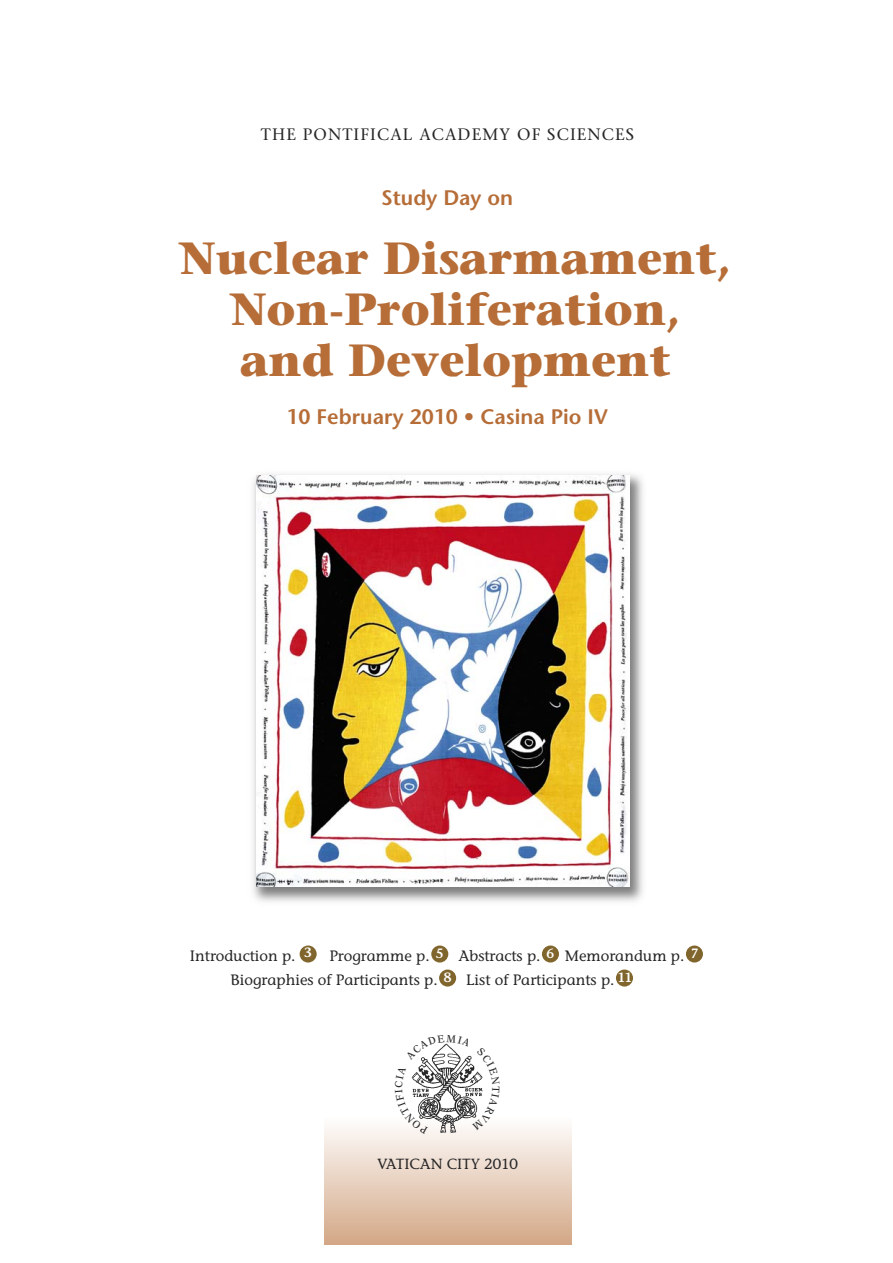
<style>
.page{position:relative;width:893px;height:1263px;background:#fff}
.page>*{position:absolute;margin:0;border:0;box-sizing:border-box;transform-origin:0 0}
.t1{font:700 45px/51px "Stone Serif Std";color:#b66d37;text-align:center}
.t2{font:600 21px "Stone Sans Std";color:#b66d37}
.t3{font:500 16.5px "Stone Serif Std";letter-spacing:.07em;color:#272627}
.t4{font:500 15px "Stone Informal Std";color:#272627}
.t5{font:500 14.7px "Stone Informal Std";color:#272627}
.t6{font:600 13.5px "Stone Informal Std";color:#fff}
</style>
<div class="page">
<div style="left:324px;top:1118px;width:247px;height:127px;background:linear-gradient(to bottom,#fefdfc,#d3a786)"></div>
<div style="left:439px;top:970px;width:17px;height:17px;background:#80652c;border-radius:50%"></div>
<div style="left:542px;top:946px;width:17px;height:17px;background:#80652c;border-radius:50%"></div>
<div style="left:431px;top:946px;width:17px;height:17px;background:#80652c;border-radius:50%"></div>
<div style="left:616px;top:970px;width:17px;height:17px;background:#80652c;border-radius:50%"></div>
<div style="left:299px;top:946px;width:17px;height:17px;background:#80652c;border-radius:50%"></div>
<div style="left:686px;top:946px;width:17px;height:17px;background:#80652c;border-radius:50%"></div>
<img style="left:253px;top:474px;width:390px;height:428px">
<img style="left:256px;top:476px;width:373px;height:410px">
<svg style="left:395px;top:1043px;width:104px;height:91px"></svg>
<p class="t3" style="left:261px;top:124px;width:375px">THE PONTIFICAL ACADEMY OF SCIENCES</p>
<h2 class="t2" style="left:381px;top:186px;width:134px">Study Day on</h2>
<h1 class="t1" style="left:180px;top:233px;width:553px">Nuclear Disarmament,<br>Non-Proliferation, and Development</h1>
<h2 class="t2" style="left:286px;top:405px;width:323px">10 February 2010 • Casina Pio IV</h2>
<p class="t6" style="left:304px;top:948px;width:9px">3</p>
<p class="t6" style="left:690px;top:948px;width:9px">7</p>
<p class="t6" style="left:436px;top:948px;width:9px">5</p>
<p class="t6" style="left:546px;top:948px;width:9px">6</p>
<p class="t4" style="left:190px;top:950px;width:107px">Introduction p.</p>
<p class="t4" style="left:329px;top:950px;width:102px">Programme p.</p>
<p class="t4" style="left:458px;top:950px;width:84px">Abstracts p.</p>
<p class="t4" style="left:565px;top:950px;width:121px">Memorandum p.</p>
<p class="t4" style="left:230px;top:974px;width:209px">Biographies of Participants p.</p>
<p class="t4" style="left:466px;top:974px;width:150px">List of Participants p.</p>
<p class="t6" style="left:443px;top:972px;width:9px">8</p>
<p class="t6" style="left:617px;top:972px;width:16px">11</p>
<p class="t5" style="left:377px;top:1158px;width:142px">VATICAN CITY 2010</p>
</div>
